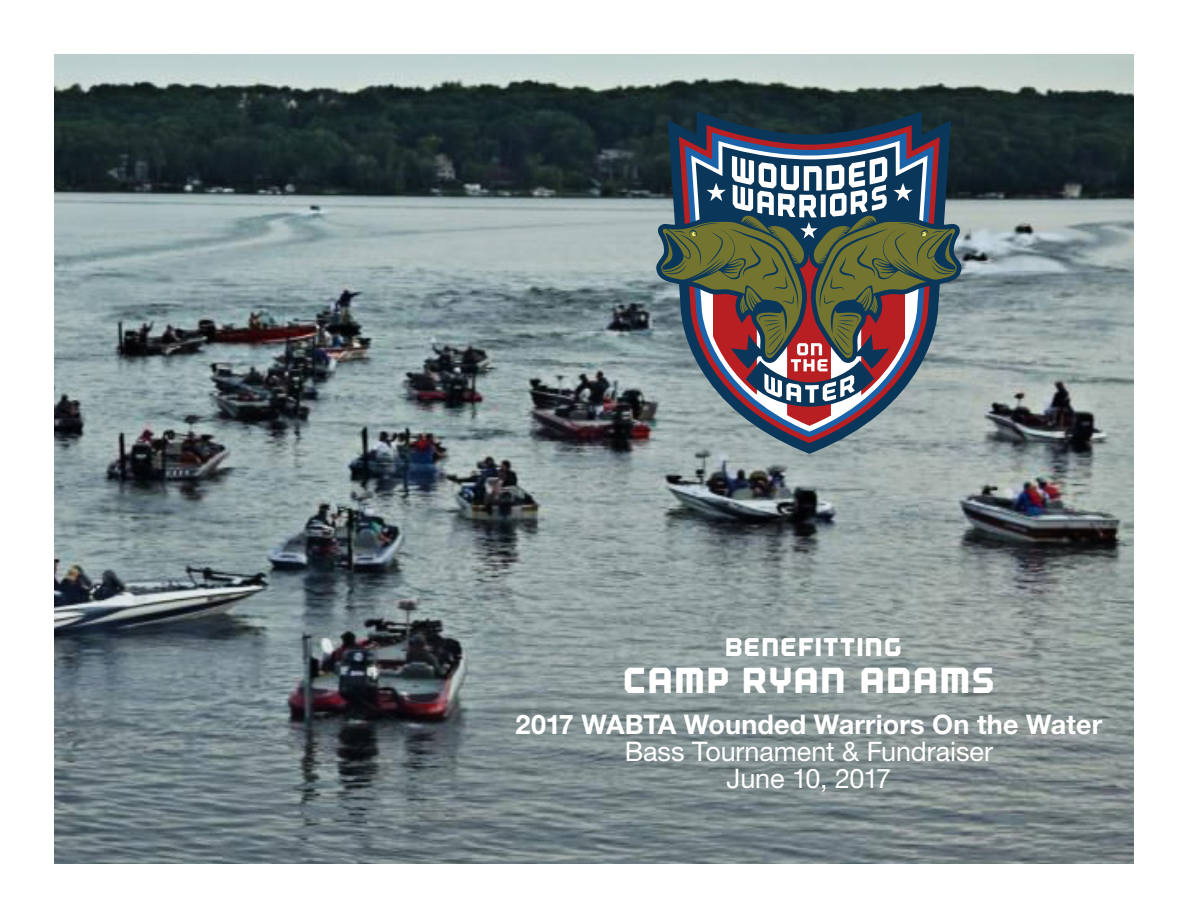
<style>
.page{position:relative;width:1188px;height:918px;background:#fff}
.page>*{position:absolute;margin:0;border:0;box-sizing:border-box;transform-origin:0 0}
.body{font:36px "Outage Cut";letter-spacing:-.005em;color:#fff}
.body-2{font:27px/27px "Helvetica Neue LT Std";letter-spacing:-.005em;color:#fff;text-align:center}
.body-3{font:25.5px "Outage Cut";color:#fff}
.s1{font-weight:700}
</style>
<div class="page">
<img style="left:54px;top:54px;width:1080px;height:810px">
<svg style="left:668px;top:111px;width:283px;height:343px;background:#4b5f66"></svg>
<svg style="left:679px;top:125px;width:261px;height:318px;background:#525b67"></svg>
<svg style="left:685px;top:132px;width:249px;height:305px;background:#515369"></svg>
<svg style="left:691px;top:141px;width:237px;height:291px;background:#706a7f"></svg>
<svg style="left:656px;top:146px;width:306px;height:280px;background:#6c6d6e"></svg>
<p class="body-3" style="left:724px;top:633px;width:179px">BENEFITTING</p>
<p class="body" style="left:622px;top:659px;width:375px">CAMP RYAN ADAMS</p>
<p class="body-2" style="left:516px;top:710px;width:588px"><span class="s1">2017 WABTA Wounded Warriors On the Water<br></span>Bass Tournament &amp; Fundraiser<br>June 10, 2017</p>
</div>
